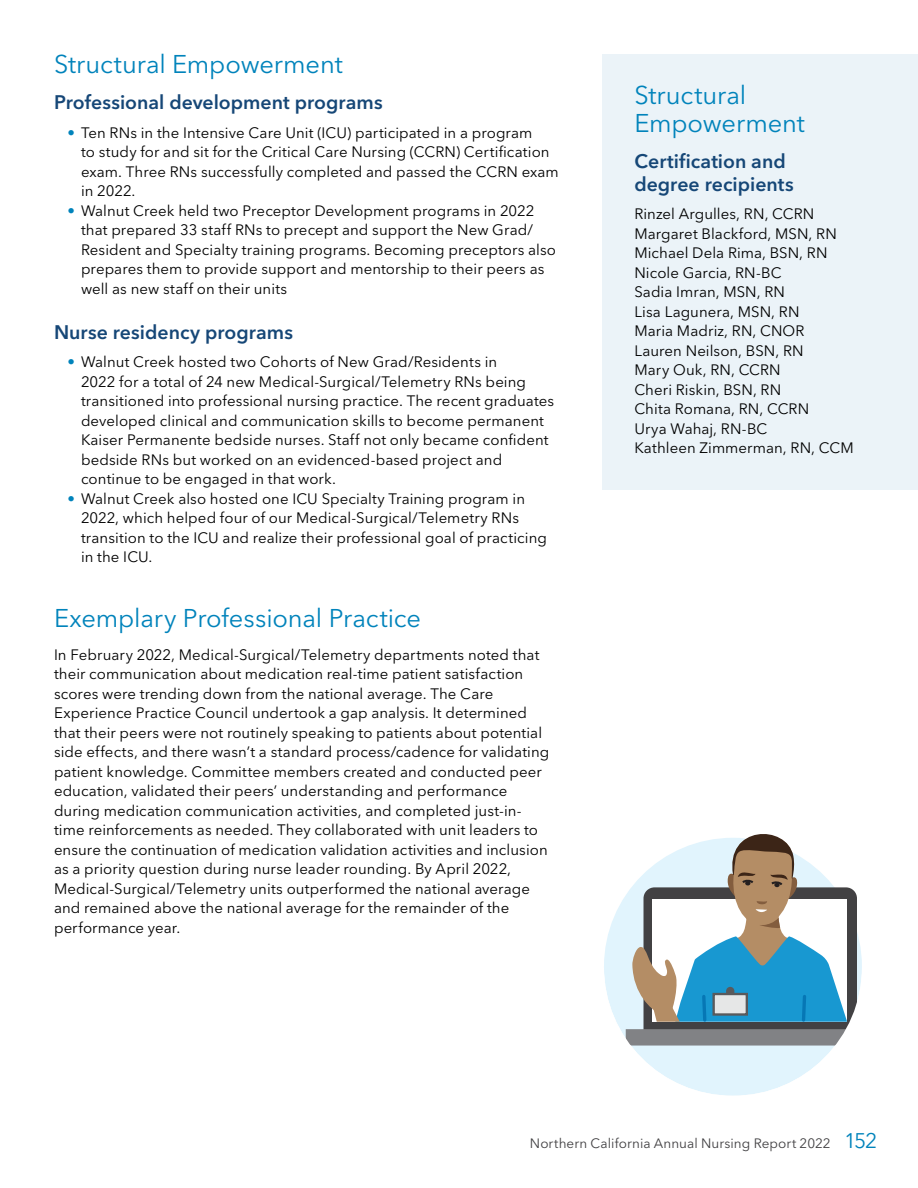
<style>
.page{position:relative;width:918px;height:1188px;background:#fff}
.page>*{position:absolute;margin:0;border:0;box-sizing:border-box;transform-origin:0 0}
.Heading_1{font:25.5px/28.5px "Avenir Next LT Pro";letter-spacing:-.005em;color:#0083bb}
.Heading_2{font:600 19.5px/22.5px "Avenir Next LT Pro";color:#164777}
.Body_Text{font:15px/19.5px "Avenir Next LT Pro";letter-spacing:.005em;color:#000}
.Bullet_List{font:15px/19.5px "Avenir Next LT Pro";letter-spacing:.005em;color:#000}
.Bullet_List_Last{font:15px/19.5px "Avenir Next LT Pro";letter-spacing:.005em;color:#000}
.Unnumbered_List{font:15px "Avenir Next LT Pro";letter-spacing:.005em;color:#000}
.Unnumbered_List_Last{font:15px "Avenir Next LT Pro";letter-spacing:.005em;color:#000}
.t1{font:13.5px "Avenir Next LT Pro";letter-spacing:.005em;color:#414042}
.s1{color:#0083bb}
.s2{font-size:21px;color:#0083bb}
</style>
<div class="page">
<div style="left:602px;top:54px;width:316px;height:436px;background:#ebf3f8"></div>
<svg style="left:626px;top:834px;width:236px;height:130px"></svg>
<svg style="left:604px;top:964px;width:258px;height:132px"></svg>
<h2 class="Heading_1" style="left:54px;top:50px;width:290px">Structural Empowerment</h2>
<h3 class="Heading_2" style="left:54px;top:91px;width:330px">Professional development programs</h3>
<p class="Bullet_List" style="left:81px;top:123px;width:479px;text-indent:-14px"><span class="s1">•</span> Ten RNs in the Intensive Care Unit (ICU) participated in a program<br>to study for and sit for the Critical Care Nursing (CCRN) Certification exam. Three RNs successfully completed and passed the CCRN exam in 2022.</p>
<p class="Bullet_List_Last" style="left:81px;top:201px;width:477px;text-indent:-14px"><span class="s1">•</span> Walnut Creek held two Preceptor Development programs in 2022 that prepared 33 staff RNs to precept and support the New Grad/ Resident and Specialty training programs. Becoming preceptors also prepares them to provide support and mentorship to their peers as well as new staff on their units</p>
<h3 class="Heading_2" style="left:54px;top:321px;width:241px">Nurse residency programs</h3>
<p class="Bullet_List" style="left:81px;top:352px;width:475px;text-indent:-14px"><span class="s1">•</span> Walnut Creek hosted two Cohorts of New Grad/Residents in<br>2022 for a total of 24 new Medical-Surgical/Telemetry RNs being transitioned into professional nursing practice. The recent graduates developed clinical and communication skills to become permanent Kaiser Permanente bedside nurses. Staff not only became confident bedside RNs but worked on an evidenced-based project and continue to be engaged in that work.</p>
<p class="Bullet_List_Last" style="left:81px;top:489px;width:467px;text-indent:-14px"><span class="s1">•</span> Walnut Creek also hosted one ICU Specialty Training program in 2022, which helped four of our Medical-Surgical/Telemetry RNs transition to the ICU and realize their professional goal of practicing in the ICU.</p>
<h2 class="Heading_1" style="left:54px;top:604px;width:369px">Exemplary Professional Practice</h2>
<p class="Body_Text" style="left:54px;top:645px;width:497px">In February 2022, Medical-Surgical/Telemetry departments noted that their communication about medication real-time patient satisfaction scores were trending down from the national average. The Care Experience Practice Council undertook a gap analysis. It determined that their peers were not routinely speaking to patients about potential side effects, and there wasn’t a standard process/cadence for validating patient knowledge. Committee members created and conducted peer education, validated their peers’ understanding and performance during medication communication activities, and completed just-in&shy;time reinforcements as needed. They collaborated with unit leaders to ensure the continuation of medication validation activities and inclusion as a priority question during nurse leader rounding. By April 2022, Medical-Surgical/Telemetry units outperformed the national average and remained above the national average for the remainder of the performance year.</p>
<h2 class="Heading_1" style="left:634px;top:81px;width:172px">Structural<br>Empowerment</h2>
<h3 class="Heading_2" style="left:634px;top:150px;width:161px">Certification and degree recipients</h3>
<p class="Unnumbered_List" style="left:634px;top:205px;width:182px">Rinzel Argulles, RN, CCRN</p>
<p class="Unnumbered_List" style="left:634px;top:225px;width:204px">Margaret Blackford, MSN, RN</p>
<p class="Unnumbered_List" style="left:634px;top:244px;width:195px">Michael Dela Rima, BSN, RN</p>
<p class="Unnumbered_List" style="left:634px;top:264px;width:149px">Nicole Garcia, RN-BC</p>
<p class="Unnumbered_List" style="left:634px;top:283px;width:152px">Sadia Imran, MSN, RN</p>
<p class="Unnumbered_List" style="left:634px;top:303px;width:167px">Lisa Lagunera, MSN, RN</p>
<p class="Unnumbered_List" style="left:634px;top:322px;width:172px">Maria Madriz, RN, CNOR</p>
<p class="Unnumbered_List" style="left:634px;top:342px;width:171px">Lauren Neilson, BSN, RN</p>
<p class="Unnumbered_List" style="left:634px;top:361px;width:148px">Mary Ouk, RN, CCRN</p>
<p class="Unnumbered_List" style="left:634px;top:381px;width:148px">Cheri Riskin, BSN, RN</p>
<p class="Unnumbered_List" style="left:634px;top:400px;width:176px">Chita Romana, RN, CCRN</p>
<p class="Unnumbered_List" style="left:634px;top:420px;width:135px">Urya Wahaj, RN-BC</p>
<p class="Unnumbered_List_Last" style="left:634px;top:439px;width:221px">Kathleen Zimmerman, RN, CCM</p>
<p class="t1" style="left:530px;top:1135px;width:349px">Northern California Annual Nursing Report 2022 <span class="s2">152</span></p>
</div>
